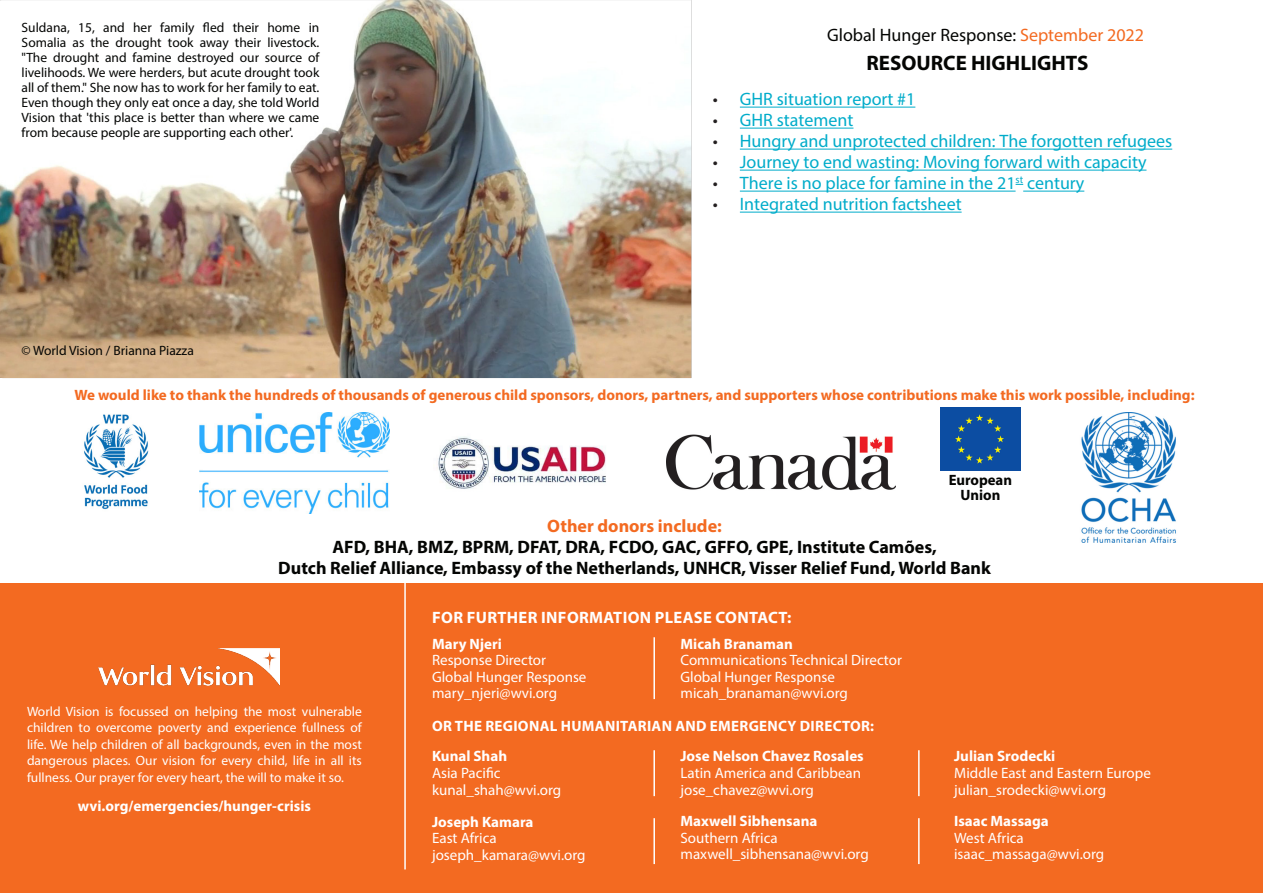
<style>
.page{position:relative;width:1263px;height:893px;background:#fff}
.page>*{position:absolute;margin:0;border:0;box-sizing:border-box;transform-origin:0 0}
.t1{font:700 21px "Myriad Pro";color:#040503}
.t2{font:18px "Myriad Pro";color:#00acca}
.t3{font:700 18px/21px "Myriad Pro";color:#040503;text-align:center}
.t4{font:18px "Myriad Pro";color:#040503}
.t5{font:700 16.5px "Myriad Pro";letter-spacing:.02em;color:#fff}
.t6{font:15px "Myriad Pro";color:#fff}
.t7{font:700 15px "Myriad Pro";color:#f36a21}
.t8{font:700 15px "Myriad Pro";color:#fff}
.t9{font:700 15px "Myriad Pro";letter-spacing:.02em;color:#fff}
.t10{font:700 15px/15px "Myriad Pro";color:#040503;text-align:center}
.t11{font:13.5px/15px "Myriad Pro";color:#040503;text-align:justify}
.t12{font:13.5px/16.5px "Myriad Pro";color:#fff;text-align:justify}
.s1{color:#f36a21}
.s2{color:#231f20}
</style>
<div class="page">
<img style="left:0;top:0;width:691px;height:378px">
<div style="left:0;top:583px;width:1263px;height:310px;background:#f36a21"></div>
<hr style="left:653px;top:750px;width:2px;height:46px;background:#fff">
<hr style="left:404px;top:518px;width:2px;height:351px;background:#fff">
<hr style="left:653px;top:818px;width:2px;height:46px;background:#fff">
<hr style="left:918px;top:750px;width:2px;height:46px;background:#fff">
<hr style="left:918px;top:818px;width:2px;height:46px;background:#fff">
<img style="left:84px;top:414px;width:65px;height:96px">
<img style="left:1081px;top:413px;width:95px;height:130px">
<img style="left:438px;top:437px;width:168px;height:52px">
<div style="left:940px;top:407px;width:80px;height:64px;background:#0c4da2"></div>
<img style="left:666px;top:434px;width:229px;height:57px">
<img style="left:200px;top:412px;width:189px;height:101px">
<hr style="left:653px;top:637px;width:2px;height:62px;background:#fff">
<img style="left:98px;top:648px;width:182px;height:38px">
<hr style="left:740px;top:107px;width:175px;height:1px;background:#00acca">
<hr style="left:740px;top:128px;width:113px;height:1px;background:#00acca">
<hr style="left:740px;top:149px;width:432px;height:1px;background:#00acca">
<hr style="left:740px;top:170px;width:406px;height:1px;background:#00acca">
<hr style="left:740px;top:191px;width:275px;height:1px;background:#00acca">
<hr style="left:1023px;top:191px;width:61px;height:1px;background:#00acca">
<hr style="left:740px;top:212px;width:222px;height:1px;background:#00acca">
<p class="t11" style="left:22px;top:19px;width:299px">Suldana, 15, and her family fled their home in Somalia as the drought took away their livestock. "The drought and famine destroyed our source of livelihoods. We were herders, but acute drought took all of them." She now has to work for her family to eat.<br>Even though they only eat once a day, she told World Vision that 'this place is better than where we came from because people are supporting each other'.</p>
<p class="t11" style="left:22px;top:343px;width:174px">© World Vision / Brianna Piazza</p>
<p class="t4" style="left:827px;top:23px;width:318px">Global Hunger Response: <span class="s1">September 2022</span></p>
<p class="t1" style="left:866px;top:49px;width:224px">RESOURCE HIGHLIGHTS</p>
<p class="t2" style="left:713px;top:88px;width:204px"><span class="s2">•</span> GHR situation report #1</p>
<p class="t2" style="left:713px;top:109px;width:142px"><span class="s2">•</span> GHR statement</p>
<p class="t2" style="left:713px;top:130px;width:461px"><span class="s2">•</span> Hungry and unprotected children: The forgotten refugees</p>
<p class="t2" style="left:713px;top:151px;width:435px"><span class="s2">•</span> Journey to end wasting: Moving forward with capacity</p>
<p class="t2" style="left:713px;top:172px;width:373px"><span class="s2">•</span> There is no place for famine in the 21<sup>st</sup> century</p>
<p class="t2" style="left:713px;top:193px;width:250px"><span class="s2">•</span> Integrated nutrition factsheet</p>
<p class="t7" style="left:75px;top:385px;width:1121px">We would like to thank the hundreds of thousands of generous child sponsors, donors, partners, and supporters whose contributions make this work possible, including:</p>
<p class="t10" style="left:949px;top:472px;width:65px">European<br>Union</p>
<p class="t3" style="left:278px;top:515px;width:714px"><span class="s1">Other donors include:<br></span>AFD, BHA, BMZ, BPRM, DFAT, DRA, FCDO, GAC, GFFO, GPE, Institute Camões,<br>Dutch Relief Alliance, Embassy of the Netherlands, UNHCR, Visser Relief Fund, World Bank</p>
<p class="t5" style="left:432px;top:606px;width:361px">FOR FURTHER INFORMATION PLEASE CONTACT:</p>
<p class="t12" style="left:27px;top:703px;width:336px">World Vision is focussed on helping the most vulnerable children to overcome poverty and experience fullness of life. We help children of all backgrounds, even in the most dangerous places. Our vision for every child, life in all its fullness. Our prayer for every heart, the will to make it so.</p>
<p class="t8" style="left:78px;top:796px;width:235px">wvi.org/emergencies/hunger-crisis</p>
<p class="t8" style="left:432px;top:634px;width:71px">Mary Njeri</p>
<p class="t6" style="left:432px;top:651px;width:116px">Response Director</p>
<p class="t6" style="left:432px;top:667px;width:156px">Global Hunger Response</p>
<p class="t6" style="left:432px;top:684px;width:127px">mary_njeri@wvi.org</p>
<p class="t8" style="left:680px;top:634px;width:114px">Micah Branaman</p>
<p class="t6" style="left:680px;top:651px;width:223px">Communications Technical Director</p>
<p class="t6" style="left:680px;top:667px;width:156px">Global Hunger Response</p>
<p class="t6" style="left:680px;top:684px;width:169px">micah_branaman@wvi.org</p>
<p class="t9" style="left:432px;top:716px;width:443px">OR THE REGIONAL HUMANITARIAN AND EMERGENCY DIRECTOR:</p>
<p class="t8" style="left:432px;top:747px;width:77px">Kunal Shah</p>
<p class="t6" style="left:432px;top:764px;width:70px">Asia Pacific</p>
<p class="t6" style="left:432px;top:780px;width:131px">kunal_shah@wvi.org</p>
<p class="t8" style="left:432px;top:812px;width:103px">Joseph Kamara</p>
<p class="t6" style="left:432px;top:829px;width:66px">East Africa</p>
<p class="t6" style="left:432px;top:845px;width:155px">joseph_kamara@wvi.org</p>
<p class="t8" style="left:680px;top:747px;width:185px">Jose Nelson Chavez Rosales</p>
<p class="t6" style="left:680px;top:764px;width:182px">Latin America and Caribbean</p>
<p class="t6" style="left:680px;top:780px;width:135px">jose_chavez@wvi.org</p>
<p class="t8" style="left:680px;top:811px;width:138px">Maxwell Sibhensana</p>
<p class="t6" style="left:680px;top:828px;width:99px">Southern Africa</p>
<p class="t6" style="left:680px;top:845px;width:190px">maxwell_sibhensana@wvi.org</p>
<p class="t8" style="left:954px;top:747px;width:103px">Julian Srodecki</p>
<p class="t6" style="left:954px;top:764px;width:198px">Middle East and Eastern Europe</p>
<p class="t6" style="left:954px;top:780px;width:153px">julian_srodecki@wvi.org</p>
<p class="t8" style="left:954px;top:811px;width:96px">Isaac Massaga</p>
<p class="t6" style="left:954px;top:828px;width:71px">West Africa</p>
<p class="t6" style="left:954px;top:845px;width:152px">isaac_massaga@wvi.org</p>
</div>
